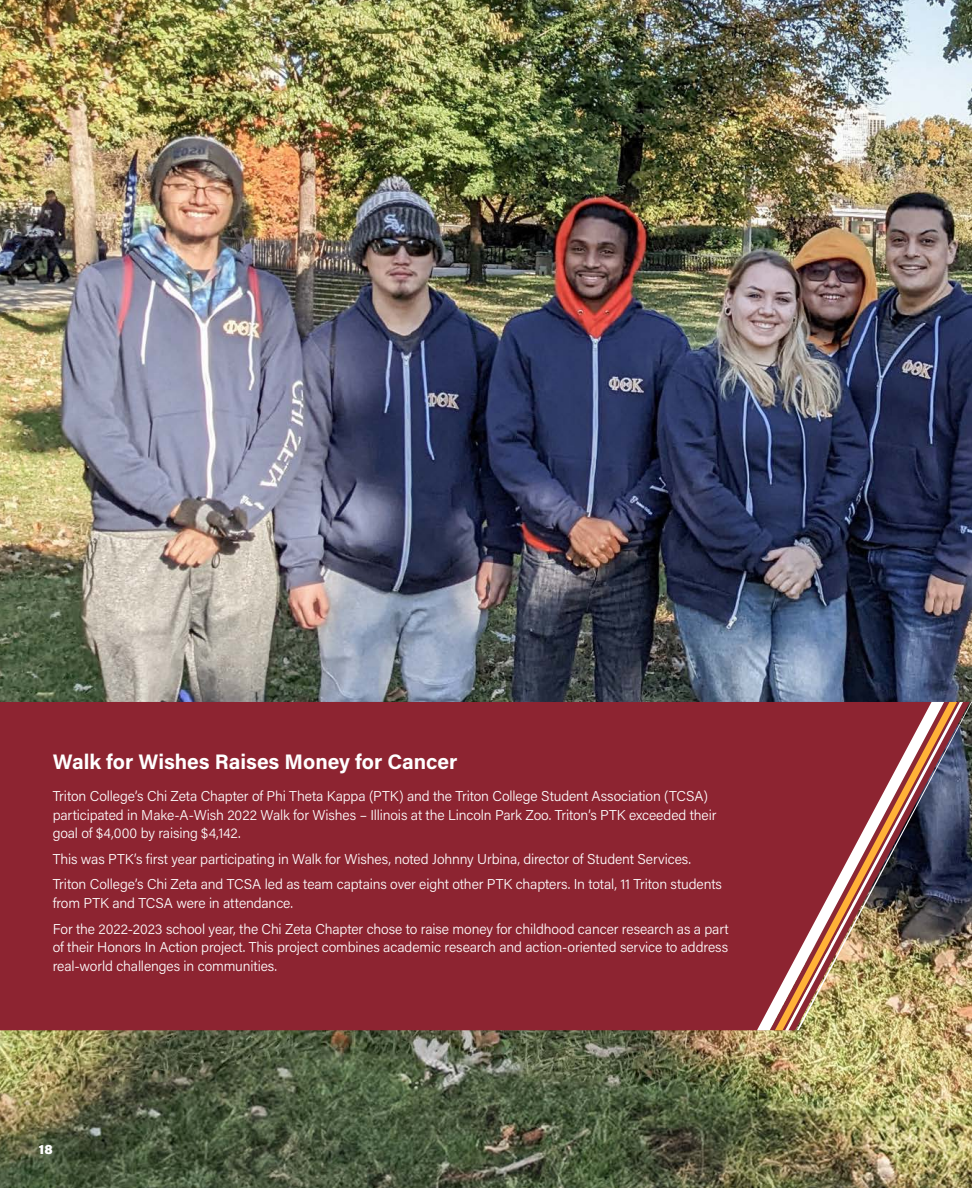
<style>
.page{position:relative;width:972px;height:1188px;background:#fff}
.page>*{position:absolute;margin:0;border:0;box-sizing:border-box;transform-origin:0 0}
.Titles_2{font:700 21px "Acumin Pro";color:#fff}
.Text{font:300 14.25px/18.8px "Acumin Pro";letter-spacing:-.01em;color:#fff}
.t1{font:900 13.5px "Acumin Pro";color:#fff}
</style>
<div class="page">
<img style="left:0;top:0;width:972px;height:1188px">
<div style="left:0;top:702px;width:757px;height:328px;background:#8d2431"></div>
<svg style="left:757px;top:697px;width:187px;height:339px;background:#934146"></svg>
<img style="left:788px;top:702px;width:184px;height:328px">
<p class="Titles_2" style="left:53px;top:747px;width:406px">Walk for Wishes Raises Money for Cancer</p>
<p class="Text" style="left:53px;top:786px;width:665px">Triton College’s Chi Zeta Chapter of Phi Theta Kappa (PTK) and the Triton College Student Association (TCSA) participated in Make-A-Wish 2022 Walk for Wishes – Illinois at the Lincoln Park Zoo. Triton’s PTK exceeded their goal of $4,000 by raising $4,142.</p>
<p class="Text" style="left:53px;top:849px;width:640px">This was PTK’s first year participating in Walk for Wishes, noted Johnny Urbina, director of Student Services.</p>
<p class="Text" style="left:53px;top:875px;width:671px">Triton College’s Chi Zeta and TCSA led as team captains over eight other PTK chapters. In total, 11 Triton students from PTK and TCSA were in attendance.</p>
<p class="Text" style="left:53px;top:919px;width:678px;text-align:justify">For the 2022-2023 school year, the Chi Zeta Chapter chose to raise money for childhood cancer research as a part of their Honors In Action project. This project combines academic research and action-oriented service to address real-world challenges in communities.</p>
<p class="t1" style="left:39px;top:1140px;width:15px">18</p>
</div>
